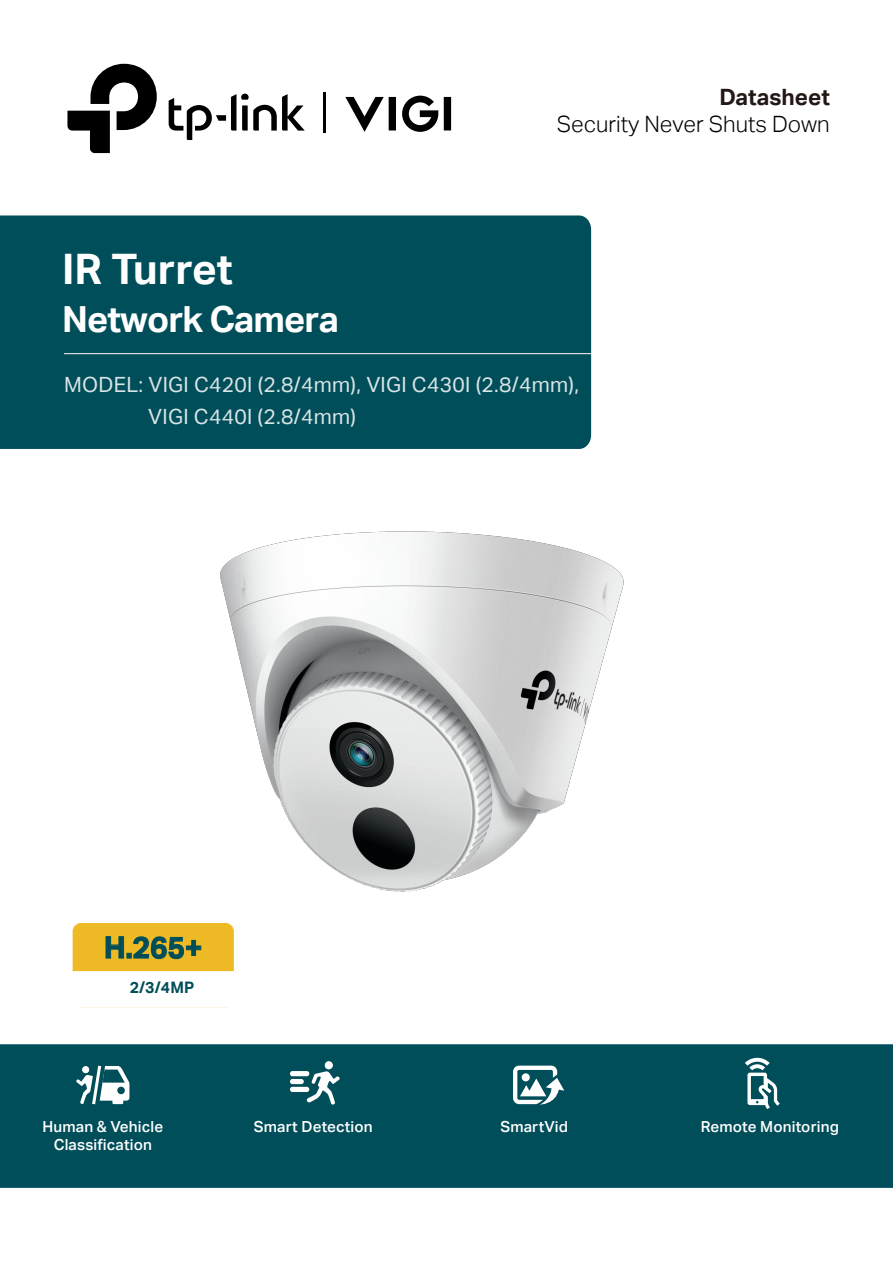
<style>
.page{position:relative;width:893px;height:1263px;background:#fff}
.page>*{position:absolute;margin:0;border:0;box-sizing:border-box;transform-origin:0 0}
.t1{font:42px "TP Link Aktiv Bold";color:#fff}
.t2{font:36px "TP Link Aktiv Bold";letter-spacing:-.025em;color:#fff}
.t3{font:30px "TP Link Aktiv Bold";color:#004e59}
.t4{font:22.5px "TP Link Aktiv Light";color:#000}
.t5{font:22.5px "TP Link Aktiv Bold";color:#231815}
.t6{font:21px/31.8px "TP Link Aktiv Regular";letter-spacing:.015em;color:rgb(255 255 255/.85)}
.t7{font:15.9px "TP Link Aktiv Bold";color:#004e59}
.t8{font:15.3px "TP Link Aktiv Medium";letter-spacing:.01em;color:#fff}
</style>
<div class="page">
<div style="left:0;top:1044px;width:893px;height:144px;background:#004e59"></div>
<svg style="left:169px;top:94px;width:136px;height:46px"></svg>
<svg style="left:67px;top:64px;width:90px;height:89px"></svg>
<hr style="left:324px;top:92px;width:2px;height:40px;background:#000">
<svg style="left:402px;top:96px;width:36px;height:36px"></svg>
<svg style="left:444px;top:97px;width:7px;height:33px"></svg>
<svg style="left:345px;top:97px;width:51px;height:35px"></svg>
<div style="left:0;top:215px;width:591px;height:234px;background:#004e59"></div>
<hr style="left:64px;top:353px;width:568px;height:1px;background:#fff">
<div style="left:73px;top:923px;width:161px;height:85px;background:#eebb26;border-radius:9px"></div>
<div style="left:72px;top:971px;width:156px;height:37px;background:#fff"></div>
<svg style="left:105px;top:936px;width:80px;height:23px"></svg>
<div style="left:325px;top:1061px;width:8px;height:8px;background:#fff;border-radius:50%"></div>
<svg style="left:306px;top:1071px;width:34px;height:33px"></svg>
<div style="left:290px;top:1079px;width:14px;height:5px;background:#fff;border-radius:3px"></div>
<div style="left:290px;top:1071px;width:19px;height:5px;background:#fff;border-radius:3px"></div>
<div style="left:290px;top:1087px;width:19px;height:5px;background:#fff;border-radius:3px"></div>
<svg style="left:76px;top:1066px;width:54px;height:38px"></svg>
<img style="left:186px;top:531px;width:438px;height:476px">
<svg style="left:513px;top:1065px;width:51px;height:39px"></svg>
<svg style="left:745px;top:1058px;width:35px;height:51px"></svg>
<h3 class="t5" style="left:719px;top:84px;width:112px">Datasheet</h3>
<h1 class="t1" style="left:62px;top:245px;width:172px">IR Turret</h1>
<h2 class="t2" style="left:62px;top:298px;width:278px">Network Camera</h2>
<h3 class="t4" style="left:557px;top:111px;width:275px">Security Never Shuts Down</h3>
<h3 class="t6" style="left:148px;top:369px;width:432px;text-indent:-84px">MODEL: VIGI C420I (2.8/4mm), VIGI C430I (2.8/4mm),<br>VIGI C440I (2.8/4mm)</h3>
<h3 class="t3" style="left:104px;top:930px;width:100px">H.265+</h3>
<p class="t7" style="left:130px;top:978px;width:66px">2/3/4MP</p>
<p class="t8" style="left:42px;top:1118px;width:122px">Human &amp; Vehicle</p>
<p class="t8" style="left:254px;top:1118px;width:120px">Smart Detection</p>
<p class="t8" style="left:54px;top:1136px;width:100px">Classification</p>
<p class="t8" style="left:500px;top:1118px;width:69px">SmartVid</p>
<p class="t8" style="left:701px;top:1118px;width:140px">Remote Monitoring</p>
</div>
